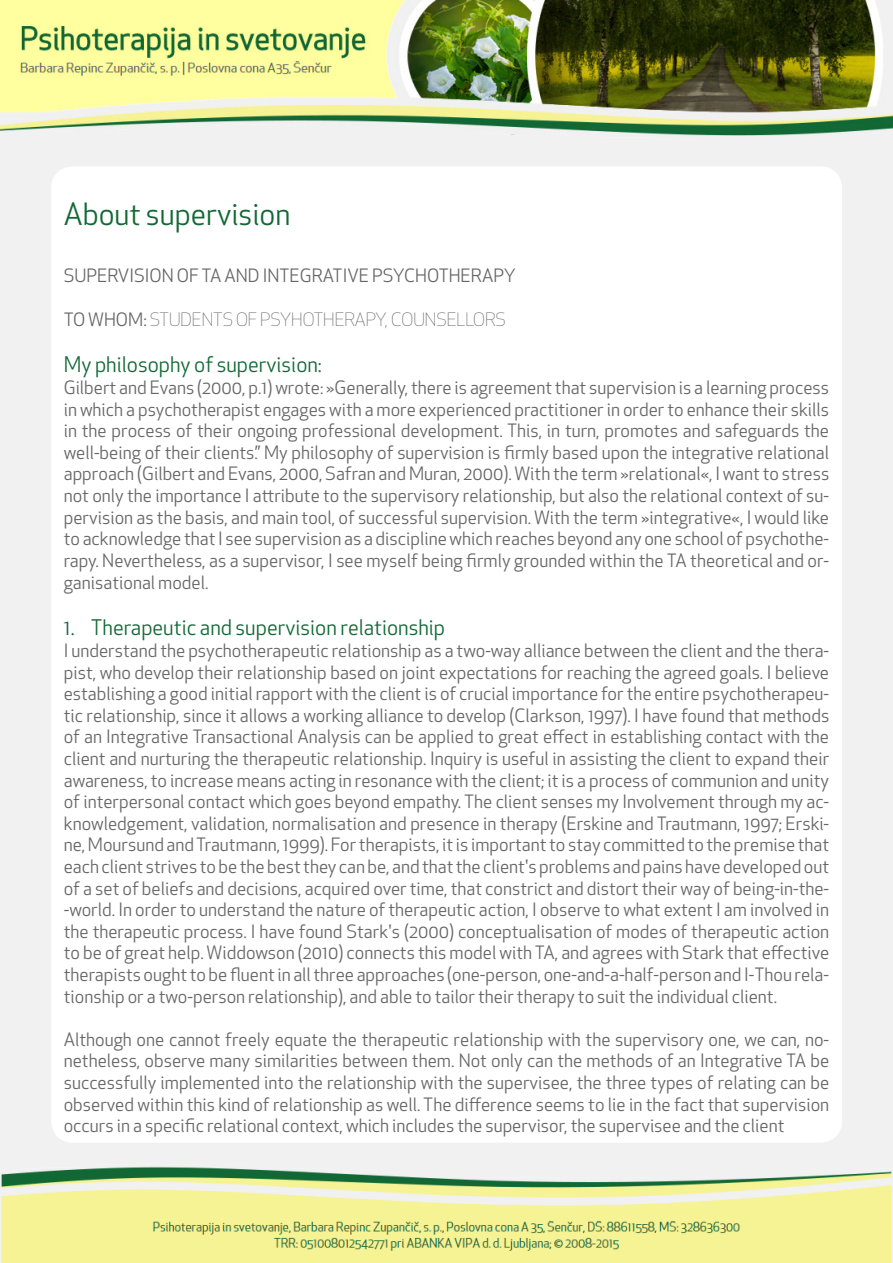
<style>
.page{position:relative;width:893px;height:1263px;background:#fff}
.page>*{position:absolute;margin:0;border:0;box-sizing:border-box;transform-origin:0 0}
.t1{font:30px "Apex New";color:#126835}
.t2{font:21px "Apex New";color:#126835}
.t3{font:18px/21.6px "Apex New";color:#666;text-align:justify}
.t4{font:300 18px "Apex New";color:#666}
.s1{font-weight:400}
</style>
<div class="page">
<div style="left:0;top:122px;width:893px;height:1141px;background:#f1f1f1"></div>
<img style="left:0;top:0;width:893px;height:136px">
<div style="left:355px;top:126px;width:72px;height:43px;background:#f1f1f1"></div>
<img style="left:1px;top:1166px;width:891px;height:97px">
<div style="left:55px;top:170px;width:783px;height:969px;background:#fff;border-radius:18px"></div>
<div style="left:51px;top:166px;width:791px;height:977px;border:8px solid #fff;border-radius:18px"></div>
<p class="t1" style="left:64px;top:195px;width:228px">About supervision</p>
<p class="t3" style="left:64px;top:265px;width:453px">SUPERVISION OF TA AND INTEGRATIVE PSYCHOTHERAPY</p>
<p class="t4" style="left:64px;top:308px;width:444px"><span class="s1">TO WHOM:</span> STUDENTS OF PSYHOTHERAPY, COUNSELLORS</p>
<p class="t2" style="left:64px;top:352px;width:260px">My philosophy of supervision:</p>
<p class="t3" style="left:64px;top:377px;width:767px">Gilbert and Evans (2000, p.1) wrote: »Generally, there is agreement that supervision is a learning process in which a psychotherapist engages with a more experienced practitioner in order to enhance their skills in the process of their ongoing professional development. This, in turn, promotes and safeguards the well-being of their clients.” My philosophy of supervision is firmly based upon the integrative relational approach (Gilbert and Evans, 2000, Safran and Muran, 2000). With the term »relational«, I want to stress not only the importance I attribute to the supervisory relationship, but also the relational context of su&shy;pervision as the basis, and main tool, of successful supervision. With the term »integrative«, I would like to acknowledge that I see supervision as a discipline which reaches beyond any one school of psychothe&shy;rapy. Nevertheless, as a supervisor, I see myself being firmly grounded within the TA theoretical and or&shy;ganisational model.</p>
<p class="t2" style="left:64px;top:614px;width:383px">1. Therapeutic and supervision relationship</p>
<p class="t3" style="left:64px;top:640px;width:767px">I understand the psychotherapeutic relationship as a two-way alliance between the client and the thera&shy;pist, who develop their relationship based on joint expectations for reaching the agreed goals. I believe establishing a good initial rapport with the client is of crucial importance for the entire psychotherapeu&shy;tic relationship, since it allows a working alliance to develop (Clarkson, 1997). I have found that methods of an Integrative Transactional Analysis can be applied to great effect in establishing contact with the client and nurturing the therapeutic relationship. Inquiry is useful in assisting the client to expand their awareness, to increase means acting in resonance with the client; it is a process of communion and unity of interpersonal contact which goes beyond empathy. The client senses my Involvement through my ac&shy;knowledgement, validation, normalisation and presence in therapy (Erskine and Trautmann, 1997; Erski&shy;ne, Moursund and Trautmann, 1999). For therapists, it is important to stay committed to the premise that each client strives to be the best they can be, and that the client's problems and pains have developed out of a set of beliefs and decisions, acquired over time, that constrict and distort their way of being-in-the--world. In order to understand the nature of therapeutic action, I observe to what extent I am involved in the therapeutic process. I have found Stark's (2000) conceptualisation of modes of therapeutic action to be of great help. Widdowson (2010) connects this model with TA, and agrees with Stark that effective therapists ought to be fluent in all three approaches (one-person, one-and-a-half-person and I-Thou rela&shy;tionship or a two-person relationship), and able to tailor their therapy to suit the individual client.</p>
<p class="t3" style="left:64px;top:1028px;width:767px">Although one cannot freely equate the therapeutic relationship with the supervisory one, we can, no&shy;netheless, observe many similarities between them. Not only can the methods of an Integrative TA be successfully implemented into the relationship with the supervisee, the three types of relating can be observed within this kind of relationship as well. The difference seems to lie in the fact that supervision occurs in a specific relational context, which includes the supervisor, the supervisee and the client</p>
</div>
